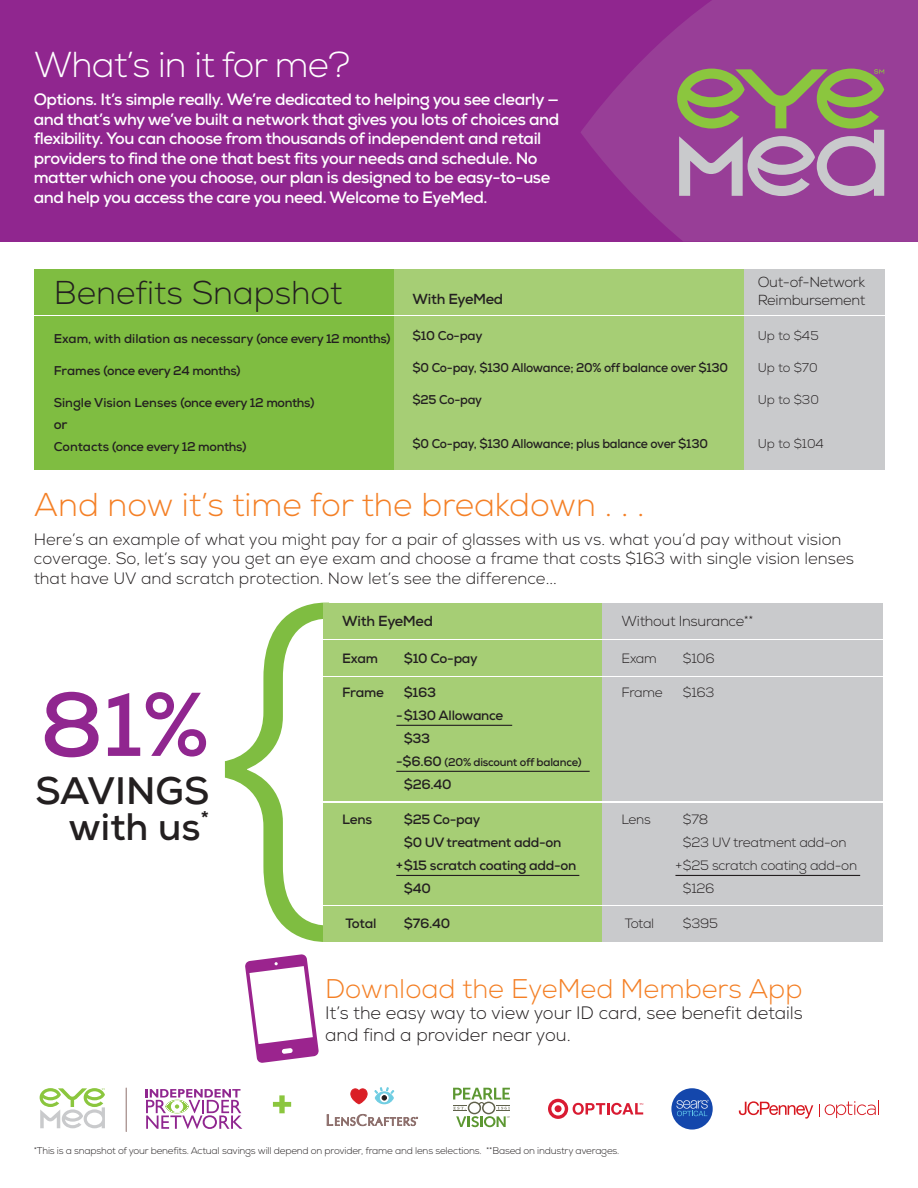
<style>
.page{position:relative;width:918px;height:1188px;background:#fff}
.page>*{position:absolute;margin:0;border:0;box-sizing:border-box;transform-origin:0 0}
.t1{font:700 90px "Nexa";color:#90268f}
.t2{font:700 38.25px "Nexa";color:#231f20}
.t3{font:300 36px "Nexa";letter-spacing:-.025em;color:#fff}
.t4{font:300 33px "Nexa";color:#f48026}
.t5{font:300 33px "Nexa";color:#231f20}
.t6{font:300 27px "Nexa";color:#f48026}
.t7{font:300 18px/21.6px "Nexa";color:#231f20}
.t8{font:700 16.5px/19.5px "Nexa";letter-spacing:-.025em;color:#fff}
.t9{font:300 16.5px/19.5px "Nexa";color:#231f20}
.t10{font:300 14.55px/17.4px "Nexa";letter-spacing:-.02em;color:#231f20}
.t11{font:700 14.55px "Nexa";letter-spacing:-.025em;color:#231f20}
.t12{font:700 13.5px/23px "Nexa";letter-spacing:-.02em;color:#231f20;text-align:center}
.t13{font:300 13.5px/23px "Nexa";letter-spacing:-.02em;color:#231f20;text-align:center}
.t14{font:700 12.75px "Nexa";letter-spacing:-.02em;color:#231f20}
.t15{font:700 12.75px "Nexa";letter-spacing:-.02em;color:#231f20;scale:.96 1}
.t16{font:700 12.75px "Nexa";color:#231f20}
.t17{font:300 12.75px "Nexa";letter-spacing:-.005em;color:#231f20}
.t18{font:700 11.25px "Nexa";letter-spacing:-.02em;color:#231f20}
.t19{font:300 9.75px "Nexa";letter-spacing:-.02em;color:#231f20}
.s1{font-size:13.5px}
</style>
<div class="page">
<div style="left:0;top:0;width:918px;height:242px;background:#90268f"></div>
<svg style="left:581px;top:0;width:337px;height:242px;fill:#983e97"></svg>
<svg style="left:225px;top:603px;width:104px;height:339px"></svg>
<div style="left:305px;top:317px;width:439px;height:153px;background:#a6ce75"></div>
<div style="left:305px;top:269px;width:439px;height:46px;background:#a6ce75"></div>
<div style="left:324px;top:603px;width:280px;height:35px;background:#a6ce75"></div>
<div style="left:324px;top:906px;width:280px;height:36px;background:#a6ce75"></div>
<div style="left:324px;top:640px;width:280px;height:36px;background:#a6ce75"></div>
<div style="left:603px;top:603px;width:280px;height:35px;background:#c9cacc"></div>
<div style="left:603px;top:906px;width:280px;height:36px;background:#c9cacc"></div>
<div style="left:603px;top:640px;width:280px;height:36px;background:#c9cacc"></div>
<div style="left:324px;top:677px;width:280px;height:124px;background:#a6ce75"></div>
<div style="left:603px;top:677px;width:280px;height:124px;background:#c9cacc"></div>
<div style="left:324px;top:803px;width:280px;height:102px;background:#a6ce75"></div>
<div style="left:603px;top:803px;width:280px;height:102px;background:#c9cacc"></div>
<div style="left:34px;top:317px;width:360px;height:153px;background:#7fbd41"></div>
<div style="left:34px;top:269px;width:360px;height:46px;background:#7fbd41"></div>
<div style="left:744px;top:317px;width:140px;height:153px;background:#c9cacc"></div>
<div style="left:744px;top:269px;width:140px;height:46px;background:#c9cacc"></div>
<svg style="left:677px;top:69px;width:207px;height:127px;background:#9f798f"></svg>
<svg style="left:245px;top:954px;width:74px;height:109px"></svg>
<svg style="left:548px;top:1099px;width:95px;height:20px"></svg>
<svg style="left:453px;top:1088px;width:57px;height:39px"></svg>
<svg style="left:273px;top:1095px;width:18px;height:18px"></svg>
<svg style="left:146px;top:1089px;width:96px;height:40px"></svg>
<svg style="left:327px;top:1114px;width:91px;height:12px"></svg>
<svg style="left:351px;top:1089px;width:16px;height:15px"></svg>
<svg style="left:375px;top:1088px;width:19px;height:16px"></svg>
<div style="left:671px;top:1088px;width:42px;height:42px;background:#1447ac;border-radius:50%"></div>
<svg style="left:671px;top:1098px;width:38px;height:18px"></svg>
<svg style="left:40px;top:1088px;width:65px;height:40px"></svg>
<hr style="left:126px;top:1088px;width:1px;height:44px;background:#8e706d">
<svg style="left:739px;top:1101px;width:74px;height:18px"></svg>
<svg style="left:819px;top:1100px;width:60px;height:18px"></svg>
<hr style="left:396px;top:725px;width:116px;height:1px;background:#231f20">
<hr style="left:396px;top:771px;width:194px;height:1px;background:#231f20">
<hr style="left:396px;top:875px;width:183px;height:1px;background:#231f20">
<hr style="left:675px;top:875px;width:185px;height:1px;background:#231f20">
<p class="t3" style="left:34px;top:43px;width:318px">What’s in it for me?</p>
<p class="t8" style="left:34px;top:90px;width:527px">Options. It’s simple really. We’re dedicated to helping you see clearly — and that’s why we’ve built a network that gives you lots of choices and flexibility. You can choose from thousands of independent and retail providers to find the one that best fits your needs and schedule. No matter which one you choose, our plan is designed to be easy-to-use and help you access the care you need. Welcome to EyeMed.</p>
<p class="t5" style="left:54px;top:273px;width:290px">Benefits Snapshot</p>
<p class="t10" style="left:758px;top:274px;width:109px">Out-of-Network<br>Reimbursement</p>
<p class="t11" style="left:413px;top:290px;width:92px">With EyeMed</p>
<p class="t16" style="left:54px;top:330px;width:338px">Exam, with dilation as necessary (once every 12 months)</p>
<p class="t14" style="left:54px;top:362px;width:188px">Frames (once every 24 months)</p>
<p class="t14" style="left:54px;top:394px;width:262px">Single Vision Lenses (once every 12 months)</p>
<p class="t14" style="left:54px;top:438px;width:194px">Contacts (once every 12 months)</p>
<p class="t12" style="left:54px;top:413px;width:15px">or</p>
<p class="t14" style="left:413px;top:327px;width:71px">$10 Co-pay</p>
<p class="t15" style="left:413px;top:359px;width:330px">$0 Co-pay, $130 Allowance; 20% off balance over $130</p>
<p class="t15" style="left:413px;top:391px;width:74px">$25 Co-pay</p>
<p class="t15" style="left:413px;top:435px;width:309px">$0 Co-pay, $130 Allowance; plus balance over $130</p>
<p class="t4" style="left:34px;top:485px;width:612px">And now it’s time for the breakdown . . .</p>
<p class="t17" style="left:758px;top:328px;width:62px">Up to $45</p>
<p class="t17" style="left:758px;top:360px;width:61px">Up to $70</p>
<p class="t17" style="left:758px;top:392px;width:63px">Up to $30</p>
<p class="t17" style="left:758px;top:436px;width:68px">Up to $104</p>
<p class="t9" style="left:34px;top:530px;width:822px">Here’s an example of what you might pay for a pair of glasses with us vs. what you’d pay without vision coverage. So, let’s say you get an eye exam and choose a frame that costs $163 with single vision lenses that have UV and scratch protection. Now let’s see the difference...</p>
<p class="t1" style="left:40px;top:667px;width:171px">81%</p>
<p class="t2" style="left:35px;top:766px;width:175px">SAVINGS</p>
<p class="t2" style="left:68px;top:802px;width:142px">with us<sup>*</sup></p>
<p class="t11" style="left:342px;top:611px;width:92px">With EyeMed</p>
<p class="t10" style="left:622px;top:612px;width:133px">Without Insurance**</p>
<p class="t12" style="left:404px;top:647px;width:76px">$10 Co-pay</p>
<p class="t13" style="left:683px;top:647px;width:33px">$106</p>
<p class="t12" style="left:342px;top:647px;width:37px">Exam</p>
<p class="t13" style="left:622px;top:647px;width:37px">Exam</p>
<p class="t12" style="left:342px;top:681px;width:43px">Frame</p>
<p class="t13" style="left:622px;top:681px;width:43px">Frame</p>
<p class="t12" style="left:404px;top:681px;width:34px">$163</p>
<p class="t12" style="left:396px;top:704px;width:109px">-$130 Allowance</p>
<p class="t12" style="left:404px;top:727px;width:28px">$33</p>
<p class="t18" style="left:396px;top:755px;width:187px"><span class="s1">-$6.60</span> (20% discount off balance)</p>
<p class="t12" style="left:404px;top:773px;width:49px">$26.40</p>
<p class="t13" style="left:683px;top:681px;width:33px">$163</p>
<p class="t12" style="left:404px;top:808px;width:78px">$25 Co-pay</p>
<p class="t12" style="left:396px;top:831px;width:182px">$0 UV treatment add-on +$15 scratch coating add-on</p>
<p class="t12" style="left:404px;top:877px;width:29px">$40</p>
<p class="t12" style="left:342px;top:808px;width:31px">Lens</p>
<p class="t13" style="left:622px;top:808px;width:31px">Lens</p>
<p class="t13" style="left:683px;top:808px;width:27px">$78</p>
<p class="t13" style="left:675px;top:831px;width:183px">$23 UV treatment add-on +$25 scratch coating add-on</p>
<p class="t13" style="left:683px;top:877px;width:33px">$126</p>
<p class="t12" style="left:404px;top:912px;width:48px">$76.40</p>
<p class="t13" style="left:683px;top:913px;width:36px">$395</p>
<p class="t12" style="left:346px;top:912px;width:32px">Total</p>
<p class="t13" style="left:625px;top:913px;width:31px">Total</p>
<p class="t6" style="left:325px;top:973px;width:479px">Download the EyeMed Members App</p>
<p class="t7" style="left:325px;top:1003px;width:479px">It’s the easy way to view your ID card, see benefit details and find a provider near you.</p>
<p class="t19" style="left:34px;top:1145px;width:587px">*This is a snapshot of your benefits. Actual savings will depend on provider, frame and lens selections. **Based on industry averages.</p>
</div>
